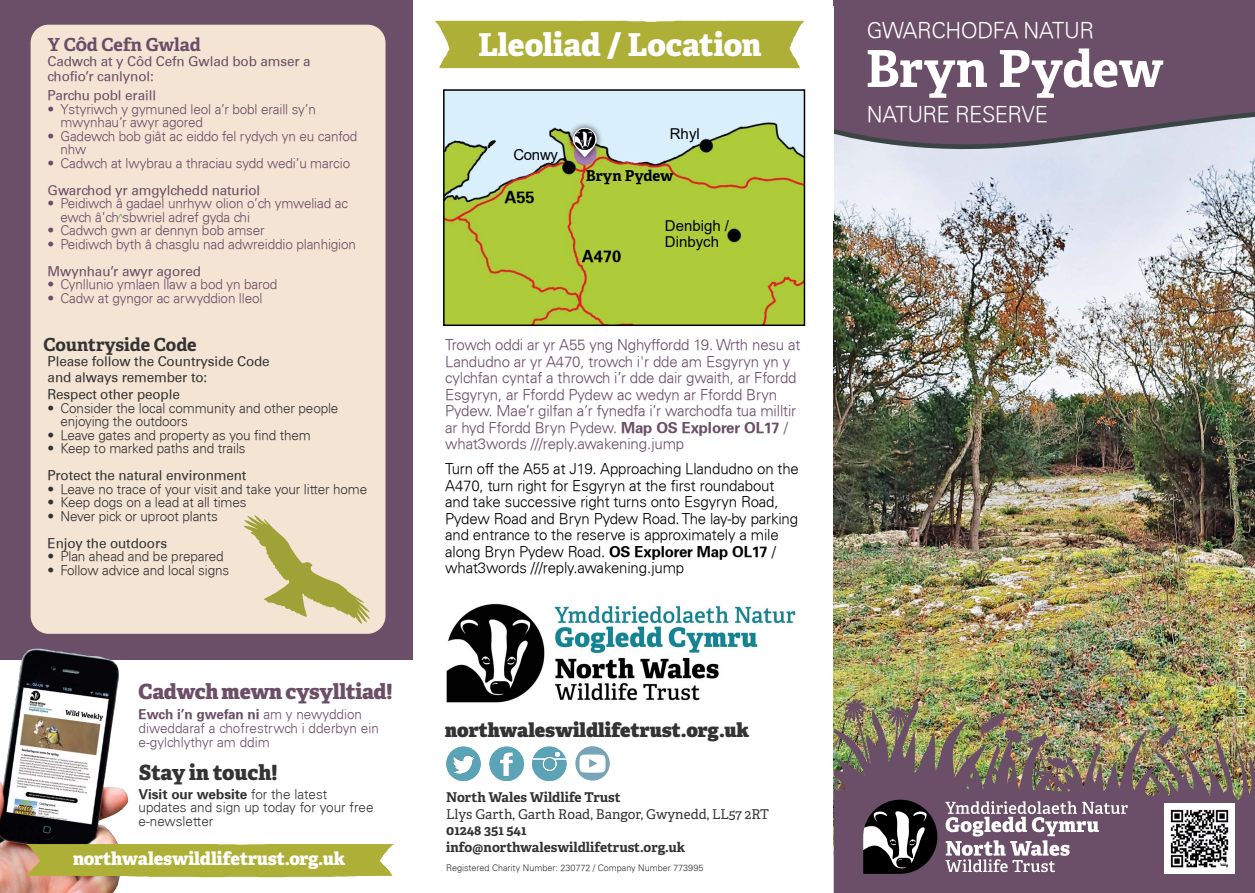
<style>
.page{position:relative;width:1255px;height:893px;background:#fff}
.page>*{position:absolute;margin:0;border:0;box-sizing:border-box;transform-origin:0 0}
.t1{font:700 51px "Adelle";letter-spacing:-.01em;color:#fff}
.t2{font:800 31.5px "Adelle";letter-spacing:-.01em;color:#fff}
.t3{font:300 21.9px "Univers";letter-spacing:-.025em;color:#fff}
.t4{font:800 21px "Adelle";letter-spacing:-.015em;color:#6b4e67}
.t5{font:800 21px "Adelle";letter-spacing:-.005em;color:#333}
.t6{font:800 19.5px "Adelle";color:#333}
.t7{font:800 18px "Adelle";letter-spacing:-.01em;color:#fff}
.t8{font:700 18px "Adelle";letter-spacing:-.005em;color:#333}
.t9{font:700 18px "Adelle";letter-spacing:-.005em;color:#6b4e67}
.t10{font:700 16.5px "Univers";color:#000}
.t11{font:300 15px/16.5px "Univers";letter-spacing:-.01em;color:#6b4e67}
.t12{font:300 15px/16.5px "Univers";letter-spacing:-.01em;color:#000}
.t13{font:15px/16.5px "Arial";color:#000}
.t14{font:700 15px "Adelle";color:#000}
.t15{font:300 13.5px/13.5px "Univers";letter-spacing:-.01em;color:#6b4e67}
.t16{font:300 13.5px/13.8px "Univers";letter-spacing:-.01em;color:#333}
.t17{font:13.5px/15px "Univers";letter-spacing:-.01em;color:#333}
.t18{font:13.5px/15px "Univers";letter-spacing:-.01em;color:#6b4e67}
.t19{font:700 13.5px/16.5px "Adelle";color:#333}
.t20{font:13.5px "Adelle";color:#333}
.t21{font:300 10.5px "Univers";letter-spacing:-.01em;color:#fff}
.t22{font:300 10.5px "Univers";color:#4fa246}
.t23{font:300 9px "Univers";color:#333}
.s1{font-weight:700}
</style>
<div class="page">
<img style="left:833px;top:157px;width:421px;height:511px">
<svg style="left:834px;top:6px;width:420px;height:151px;background:#776076"></svg>
<img style="left:833px;top:668px;width:421px;height:31px">
<img style="left:833px;top:699px;width:421px;height:194px">
<div style="left:0;top:0;width:412px;height:660px;background:#6b4e67"></div>
<div style="left:435px;top:21px;width:365px;height:47px;background:#adaf37"></div>
<div style="left:31px;top:25px;width:354px;height:609px;background:#f4e4d4;border-radius:18px"></div>
<img style="left:0;top:648px;width:129px;height:245px">
<img style="left:25px;top:844px;width:368px;height:33px">
<img style="left:446px;top:92px;width:356px;height:231px">
<div style="left:443px;top:89px;width:362px;height:237px;border:2px solid #000"></div>
<div style="left:574px;top:142px;width:22px;height:23px;background:#a97eb6;border-radius:50%"></div>
<div style="left:566px;top:121px;width:37px;height:42px;background:#000;opacity:.75"></div>
<svg style="left:573px;top:128px;width:23px;height:29px"></svg>
<img style="left:574px;top:129px;width:21px;height:21px;border-radius:10px">
<div style="left:833px;top:0;width:421px;height:6px;background:#6b4e67"></div>
<svg style="left:446px;top:746px;width:34px;height:35px"></svg>
<img style="left:448px;top:749px;width:30px;height:30px">
<img style="left:532px;top:746px;width:34px;height:35px">
<div style="left:489px;top:746px;width:35px;height:35px;background:#5ca5b8;border-radius:50%"></div>
<img style="left:489px;top:748px;width:28px;height:30px">
<img style="left:575px;top:746px;width:34px;height:34px;border-radius:17px">
<img style="left:446px;top:603px;width:350px;height:100px">
<svg style="left:244px;top:515px;width:126px;height:109px"></svg>
<img style="left:1164px;top:803px;width:70px;height:70px">
<h3 class="t9" style="left:48px;top:33px;width:154px">Y CÔd Cefn Gwlad</h3>
<h2 class="t2" style="left:478px;top:24px;width:284px">Lleoliad / Location</h2>
<p class="t18" style="left:48px;top:54px;width:264px">Cadwch at y Côd Cefn Gwlad bob amser a chofio’r canlynol:</p>
<p class="t18" style="left:48px;top:88px;width:110px">Parchu pobl eraill</p>
<p class="t15" style="left:60px;top:102px;width:257px;text-indent:-13px">• Ystyriwch y gymuned leol a’r bobl eraill sy’n mwynhau’r awyr agored</p>
<p class="t15" style="left:60px;top:129px;width:298px;text-indent:-13px">• Gadewch bob giât ac eiddo fel rydych yn eu canfod nhw</p>
<p class="t15" style="left:48px;top:156px;width:304px">• Cadwch at lwybrau a thraciau sydd wedi’u marcio</p>
<p class="t18" style="left:48px;top:182px;width:214px">Gwarchod yr amgylchedd naturiol</p>
<p class="t15" style="left:60px;top:197px;width:289px;text-indent:-13px">• Peidiwch â gadael unrhyw olion o’ch ymweliad ac ewch â’ch sbwriel adref gyda chi</p>
<p class="t15" style="left:48px;top:224px;width:218px">• Cadwch gwn ar dennyn bob amser</p>
<p class="t15" style="left:48px;top:237px;width:310px">• Peidiwch byth â chasglu nad adwreiddio planhigion</p>
<p class="t18" style="left:48px;top:263px;width:155px">Mwynhau’r awyr agored</p>
<p class="t15" style="left:48px;top:278px;width:231px">• Cynllunio ymlaen llaw a bod yn barod</p>
<p class="t15" style="left:48px;top:291px;width:216px">• Cadw at gyngor ac arwyddion lleol</p>
<h3 class="t8" style="left:43px;top:333px;width:155px">Countryside Code</h3>
<p class="t17" style="left:48px;top:354px;width:224px">Please follow the Countryside Code and always remember to:</p>
<p class="t17" style="left:48px;top:387px;width:134px">Respect other people</p>
<p class="t16" style="left:60px;top:401px;width:279px;text-indent:-13px">• Consider the local community and other people enjoying the outdoors</p>
<p class="t16" style="left:48px;top:428px;width:265px">• Leave gates and property as you find them</p>
<p class="t16" style="left:48px;top:441px;width:199px">• Keep to marked paths and trails</p>
<p class="t17" style="left:48px;top:468px;width:200px">Protect the natural environment</p>
<p class="t16" style="left:48px;top:482px;width:321px">• Leave no trace of your visit and take your litter home</p>
<p class="t16" style="left:48px;top:495px;width:200px">• Keep dogs on a lead at all times</p>
<p class="t16" style="left:48px;top:509px;width:172px">• Never pick or uproot plants</p>
<p class="t17" style="left:48px;top:535px;width:121px">Enjoy the outdoors</p>
<p class="t16" style="left:48px;top:549px;width:177px">• Plan ahead and be prepared</p>
<p class="t16" style="left:48px;top:563px;width:183px">• Follow advice and local signs</p>
<p class="t13" style="left:669px;top:125px;width:31px">Rhyl</p>
<p class="t13" style="left:513px;top:146px;width:46px">Conwy</p>
<p class="t14" style="left:585px;top:166px;width:89px">Bryn Pydew</p>
<p class="t10" style="left:504px;top:187px;width:32px">A55</p>
<p class="t22" style="left:117px;top:211px;width:8px">^</p>
<p class="t13" style="left:665px;top:217px;width:66px">Denbigh /<br>Dinbych</p>
<p class="t10" style="left:582px;top:246px;width:41px">A470</p>
<p class="t11" style="left:445px;top:336px;width:357px">Trowch oddi ar yr A55 yng Nghyffordd 19. Wrth nesu at Landudno ar yr A470, trowch i'r dde am Esgyryn yn y cylchfan cyntaf a throwch i’r dde dair gwaith, ar Ffordd Esgyryn, ar Ffordd Pydew ac wedyn ar Ffordd Bryn Pydew. Mae’r gilfan a’r fynedfa i’r warchodfa tua milltir ar hyd Ffordd Bryn Pydew. <span class="s1">Map OS Explorer OL17</span> / what3words ///reply.awakening.jump</p>
<p class="t12" style="left:445px;top:460px;width:355px">Turn off the A55 at J19. Approaching Llandudno on the A470, turn right for Esgyryn at the first roundabout and take successive right turns onto Esgyryn Road, Pydew Road and Bryn Pydew Road. The lay-by parking and entrance to the reserve is approximately a mile along Bryn Pydew Road. <span class="s1">OS Explorer Map OL17</span> / what3words ///reply.awakening.jump</p>
<h3 class="t4" style="left:139px;top:678px;width:255px">Cadwch mewn cysylltiad!</h3>
<p class="t15" style="left:139px;top:707px;width:242px"><span class="s1">Ewch i’n gwefan ni</span> am y newyddion diweddaraf a chofrestrwch i dderbyn ein e-gylchlythyr am ddim</p>
<h3 class="t5" style="left:139px;top:759px;width:140px">Stay in touch!</h3>
<p class="t16" style="left:139px;top:787px;width:236px"><span class="s1">Visit our website</span> for the latest updates and sign up today for your free e-newsletter</p>
<h3 class="t7" style="left:73px;top:846px;width:274px">northwaleswildlifetrust.org.uk</h3>
<h3 class="t6" style="left:445px;top:717px;width:305px">northwaleswildlifetrust.org.uk</h3>
<p class="t19" style="left:446px;top:789px;width:176px">North Wales Wildlife Trust</p>
<p class="t20" style="left:446px;top:805px;width:324px">Llys Garth, Garth Road, Bangor, Gwynedd, LL57 2RT</p>
<p class="t19" style="left:446px;top:822px;width:240px">01248 351 541 info@northwaleswildlifetrust.org.uk</p>
<p class="t23" style="left:446px;top:862px;width:258px">Registered Charity Number: 230772 / Company Number 773995</p>
<h3 class="t3" style="left:866px;top:17px;width:229px">GWARCHODFA NATUR</h3>
<h1 class="t1" style="left:865px;top:36px;width:299px">Bryn Pydew</h1>
<h3 class="t3" style="left:866px;top:101px;width:183px">NATURE RESERVE</h3>
<p class="t21" style="left:1247px;top:623px;width:106px;rotate:90deg">CHARLOTTE HUGHES</p>
</div>
